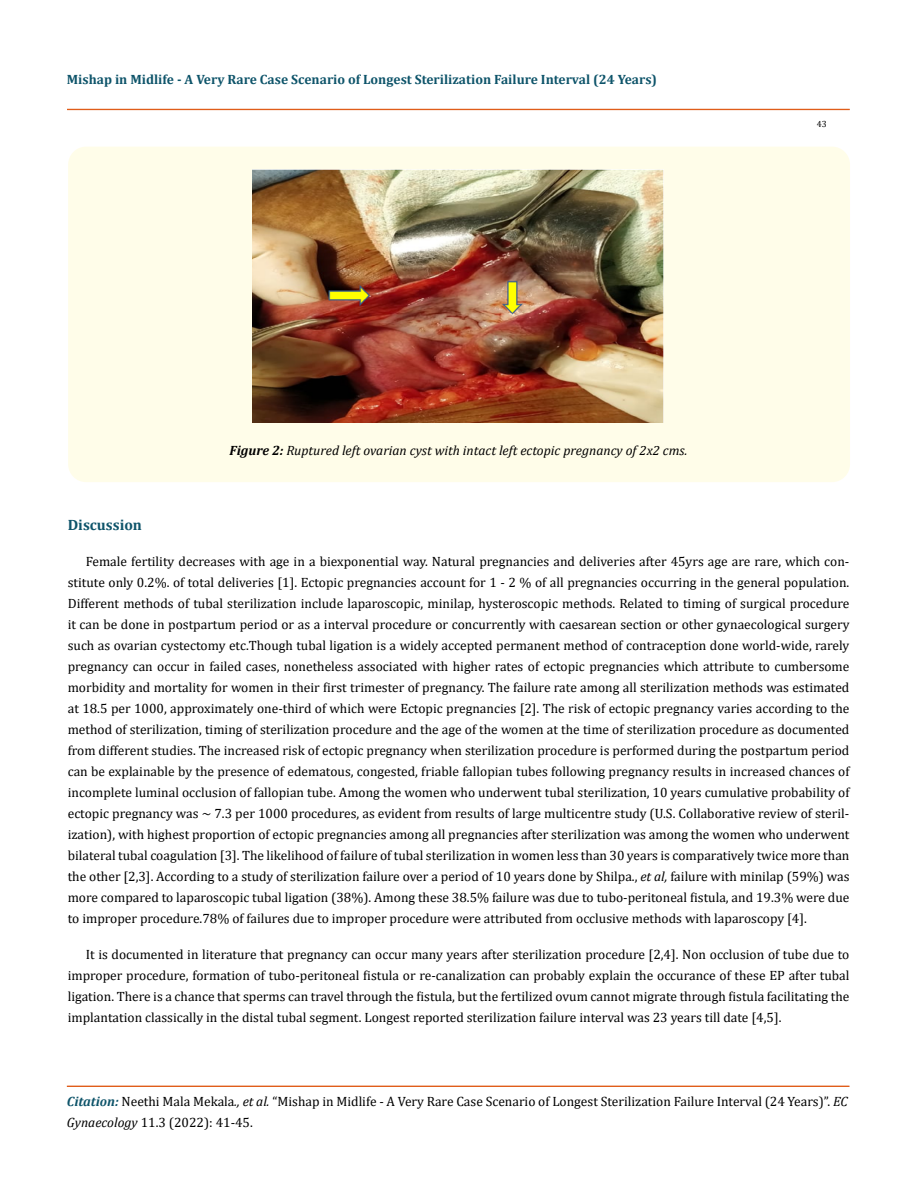
<style>
.page{position:relative;width:917px;height:1190px;background:#fff}
.page>*{position:absolute;margin:0;border:0;box-sizing:border-box;transform-origin:0 0}
.t1{font:700 15px "Cambria";color:#0e546a}
.t2{font:13.5px/21px "Cambria";color:#000;text-align:justify}
.t3{font:700 13.5px "Cambria";color:#0e546a}
.t4{font:italic 13.5px "Cambria";color:#000}
.t5{font:9px "Cambria";color:#000}
.s1{font-weight:700}
.s2{font-style:italic}
.s3{font-weight:700;font-style:italic;color:#0e546a}
</style>
<div class="page">
<div style="left:67px;top:109px;width:782px;height:1px;border:1px solid #e05d1a"></div>
<div style="left:67px;top:1086px;width:782px;height:1px;border:1px solid #e05d1a"></div>
<div style="left:68px;top:147px;width:782px;height:335px;background:#fffde9;border-radius:18px"></div>
<img style="left:252px;top:170px;width:411px;height:252px">
<p class="t3" style="left:67px;top:69px;width:591px">Mishap in Midlife - A Very Rare Case Scenario of Longest Sterilization Failure Interval (24 Years)</p>
<p class="t4" style="left:229px;top:441px;width:459px"><span class="s1">Figure 2:</span> Ruptured left ovarian cyst with intact left ectopic pregnancy of 2x2 cms.</p>
<p class="t5" style="left:816px;top:118px;width:11px">43</p>
<p class="t1" style="left:68px;top:514px;width:76px">Discussion</p>
<p class="t2" style="left:68px;top:550px;width:783px;text-indent:18px">Female fertility decreases with age in a biexponential way. Natural pregnancies and deliveries after 45yrs age are rare, which con&shy;stitute only 0.2%. of total deliveries [1]. Ectopic pregnancies account for 1 - 2 % of all pregnancies occurring in the general population.<br>Different methods of tubal sterilization include laparoscopic, minilap, hysteroscopic methods. Related to timing of surgical procedure it can be done in postpartum period or as a interval procedure or concurrently with caesarean section or other gynaecological surgery such as ovarian cystectomy etc.Though tubal ligation is a widely accepted permanent method of contraception done world-wide, rarely pregnancy can occur in failed cases, nonetheless associated with higher rates of ectopic pregnancies which attribute to cumbersome morbidity and mortality for women in their first trimester of pregnancy. The failure rate among all sterilization methods was estimated at 18.5 per 1000, approximately one-third of which were Ectopic pregnancies [2]. The risk of ectopic pregnancy varies according to the method of sterilization, timing of sterilization procedure and the age of the women at the time of sterilization procedure as documented from different studies. The increased risk of ectopic pregnancy when sterilization procedure is performed during the postpartum period can be explainable by the presence of edematous, congested, friable fallopian tubes following pregnancy results in increased chances of incomplete luminal occlusion of fallopian tube. Among the women who underwent tubal sterilization, 10 years cumulative probability of ectopic pregnancy was ~ 7.3 per 1000 procedures, as evident from results of large multicentre study (U.S. Collaborative review of steril&shy;ization), with highest proportion of ectopic pregnancies among all pregnancies after sterilization was among the women who underwent bilateral tubal coagulation [3]. The likelihood of failure of tubal sterilization in women less than 30 years is comparatively twice more than the other [2,3]. According to a study of sterilization failure over a period of 10 years done by Shilpa., <span class="s2">et al,</span> failure with minilap (59%) was more compared to laparoscopic tubal ligation (38%). Among these 38.5% failure was due to tubo-peritoneal fistula, and 19.3% were due to improper procedure.78% of failures due to improper procedure were attributed from occlusive methods with laparoscopy [4].</p>
<p class="t2" style="left:68px;top:944px;width:783px;text-indent:18px">It is documented in literature that pregnancy can occur many years after sterilization procedure [2,4]. Non occlusion of tube due to improper procedure, formation of tubo-peritoneal fistula or re-canalization can probably explain the occurance of these EP after tubal ligation. There is a chance that sperms can travel through the fistula, but the fertilized ovum cannot migrate through fistula facilitating the implantation classically in the distal tubal segment. Longest reported sterilization failure interval was 23 years till date [4,5].</p>
<p class="t2" style="left:67px;top:1091px;width:782px"><span class="s3">Citation:</span> Neethi Mala Mekala<span class="s2">., et al.</span> “Mishap in Midlife - A Very Rare Case Scenario of Longest Sterilization Failure Interval (24 Years)”. <span class="s2">EC<br>Gynaecology</span> 11.3 (2022): 41-45.</p>
</div>
